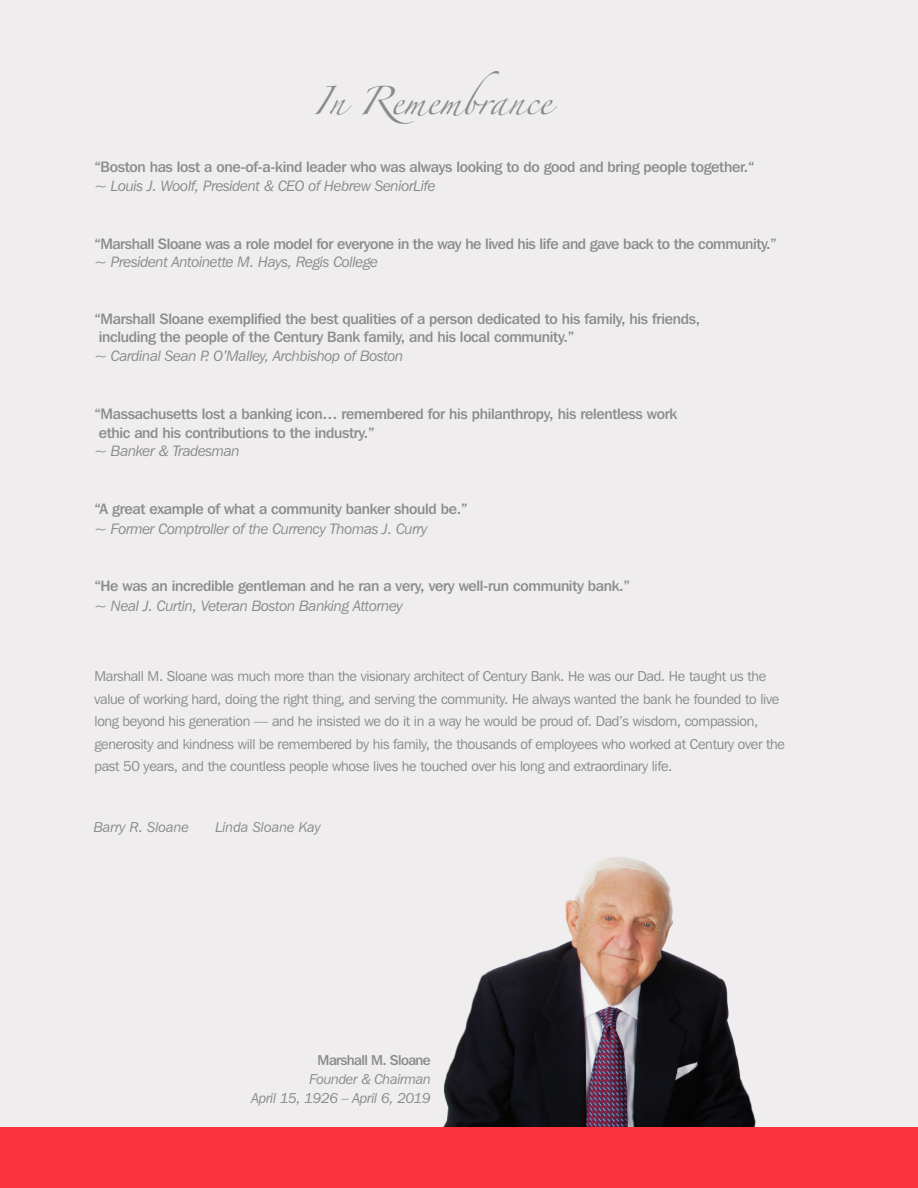
<style>
.page{position:relative;width:918px;height:1188px;background:#efeded}
.page>*{position:absolute;margin:0;border:0;box-sizing:border-box;transform-origin:0 0}
.t1{font:25.5px "Zapfino";color:#8a8b8d}
.t2{font:500 15px/18.8px "Franklin Gothic IT Cby BT";letter-spacing:-.02em;color:#8a8b8d}
.t3{font:italic 15px "Franklin Gothic IT Cby BT";letter-spacing:-.02em;color:#8a8b8d}
.t4{font:14.25px/22.5px "Franklin Gothic IT Cby BT";letter-spacing:-.02em;color:#8a8b8d}
.t5{font:italic 14.25px/18.8px "Franklin Gothic IT Cby BT";letter-spacing:-.02em;color:#8a8b8d;text-align:right}
.t6{font:italic 14.25px "Franklin Gothic IT Cby BT";color:#8a8b8d}
.s1{font-weight:500;font-style:normal}
</style>
<div class="page">
<img style="left:393px;top:857px;width:393px;height:271px">
<div style="left:0;top:1128px;width:918px;height:60px;background:#fb333e"></div>
<h2 class="t1" style="left:313px;top:90px;width:240px">In Remembrance</h2>
<p class="t2" style="left:94px;top:157px;width:662px">“Boston has lost a one-of-a-kind leader who was always looking to do good and bring people together.“</p>
<p class="t3" style="left:94px;top:176px;width:343px">~ Louis J. Woolf, President &amp; CEO of Hebrew SeniorLife</p>
<p class="t2" style="left:94px;top:234px;width:684px">“Marshall Sloane was a role model for everyone in the way he lived his life and gave back to the community.”</p>
<p class="t3" style="left:94px;top:253px;width:285px">~ President Antoinette M. Hays, Regis College</p>
<p class="t2" style="left:94px;top:309px;width:607px">“Marshall Sloane exemplifed the best qualities of a person dedicated to his family, his friends, including the people of the Century Bank family, and his local community.”</p>
<p class="t3" style="left:94px;top:347px;width:310px">~ Cardinal Sean P. O’Malley, Archbishop of Boston</p>
<p class="t2" style="left:94px;top:404px;width:584px">“Massachusetts lost a banking icon… remembered for his philanthropy, his relentless work ethic and his contributions to the industry.”</p>
<p class="t3" style="left:94px;top:442px;width:147px">~ Banker &amp; Tradesman</p>
<p class="t2" style="left:94px;top:499px;width:374px">“A great example of what a community banker should be.”</p>
<p class="t3" style="left:94px;top:519px;width:334px">~ Former Comptroller of the Currency Thomas J. Curry</p>
<p class="t2" style="left:94px;top:576px;width:537px">“He was an incredible gentleman and he ran a very, very well-run community bank.”</p>
<p class="t3" style="left:94px;top:596px;width:310px">~ Neal J. Curtin, Veteran Boston Banking Attorney</p>
<p class="t4" style="left:94px;top:665px;width:692px">Marshall M. Sloane was much more than the visionary architect of Century Bank. He was our Dad. He taught us the value of working hard, doing the right thing, and serving the community. He always wanted the bank he founded to live long beyond his generation — and he insisted we do it in a way he would be proud of. Dad’s wisdom, compassion, generosity and kindness will be remembered by his family, the thousands of employees who worked at Century over the past 50 years, and the countless people whose lives he touched over his long and extraordinary life.</p>
<p class="t6" style="left:94px;top:818px;width:97px">Barry R. Sloane</p>
<p class="t6" style="left:215px;top:818px;width:107px">Linda Sloane Kay</p>
<p class="t5" style="left:252px;top:1051px;width:181px"><span class="s1">Marshall M. Sloane<br></span>Founder &amp; Chairman<br>April 15, 1926 – April 6, 2019</p>
</div>
